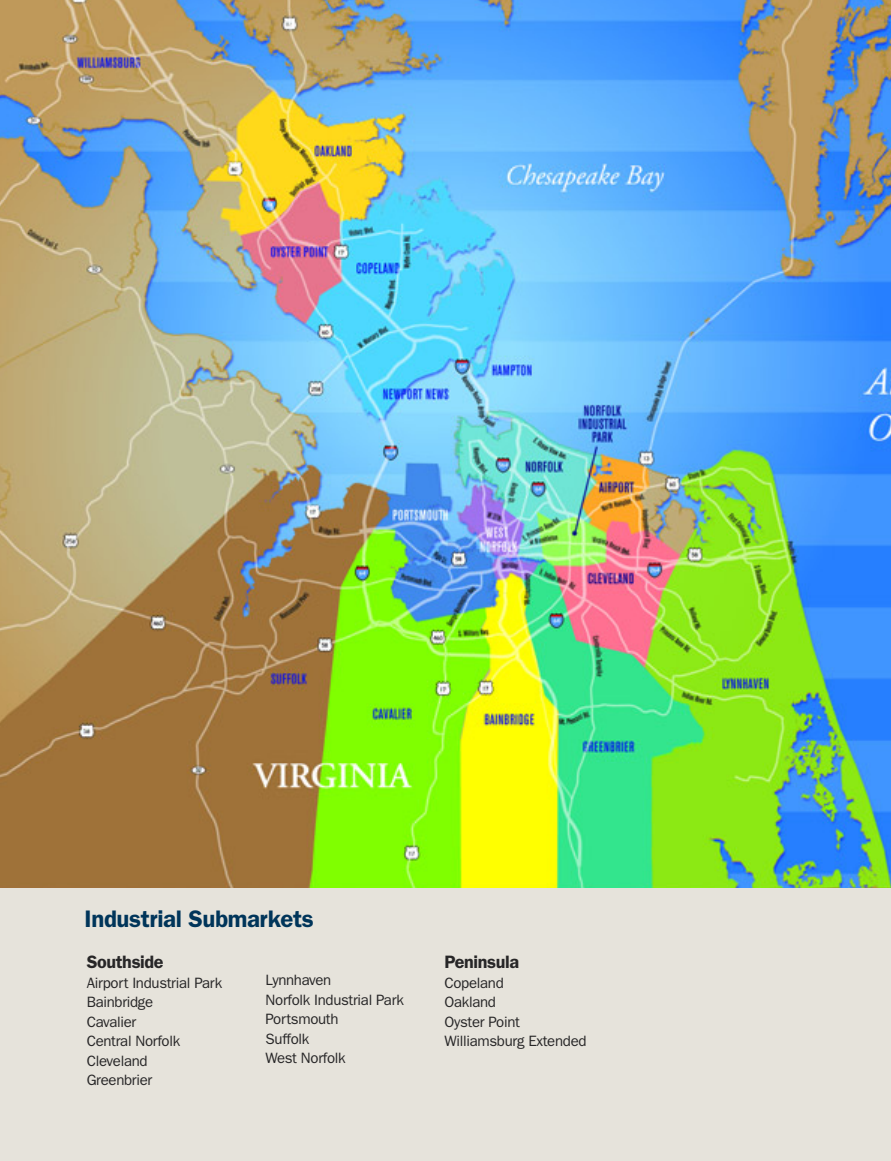
<style>
.page{position:relative;width:891px;height:1161px;background:#fff}
.page>*{position:absolute;margin:0;border:0;box-sizing:border-box;transform-origin:0 0}
.t1{font:600 24px "Franklin Gothic";letter-spacing:-.015em;color:#00355a}
.t2{font:600 18px "Franklin Gothic";letter-spacing:-.02em;color:#272627}
.t3{font:15px/19.5px "Franklin Gothic";letter-spacing:-.02em;color:#272627}
</style>
<div class="page">
<img style="left:0;top:0;width:891px;height:889px">
<div style="left:0;top:889px;width:891px;height:272px;background:#e6e3db"></div>
<h1 class="t1" style="left:85px;top:910px;width:231px">Industrial Submarkets</h1>
<p class="t2" style="left:87px;top:956px;width:78px">Southside</p>
<p class="t3" style="left:87px;top:974px;width:137px">Airport Industrial Park<br>Bainbridge<br>Cavalier<br>Central Norfolk<br>Cleveland<br>Greenbrier</p>
<p class="t3" style="left:266px;top:972px;width:140px">Lynnhaven<br>Norfolk Industrial Park<br>Portsmouth<br>Suffolk<br>West Norfolk</p>
<p class="t2" style="left:444px;top:956px;width:76px">Peninsula</p>
<p class="t3" style="left:444px;top:974px;width:144px">Copeland<br>Oakland<br>Oyster Point<br>Williamsburg Extended</p>
</div>
